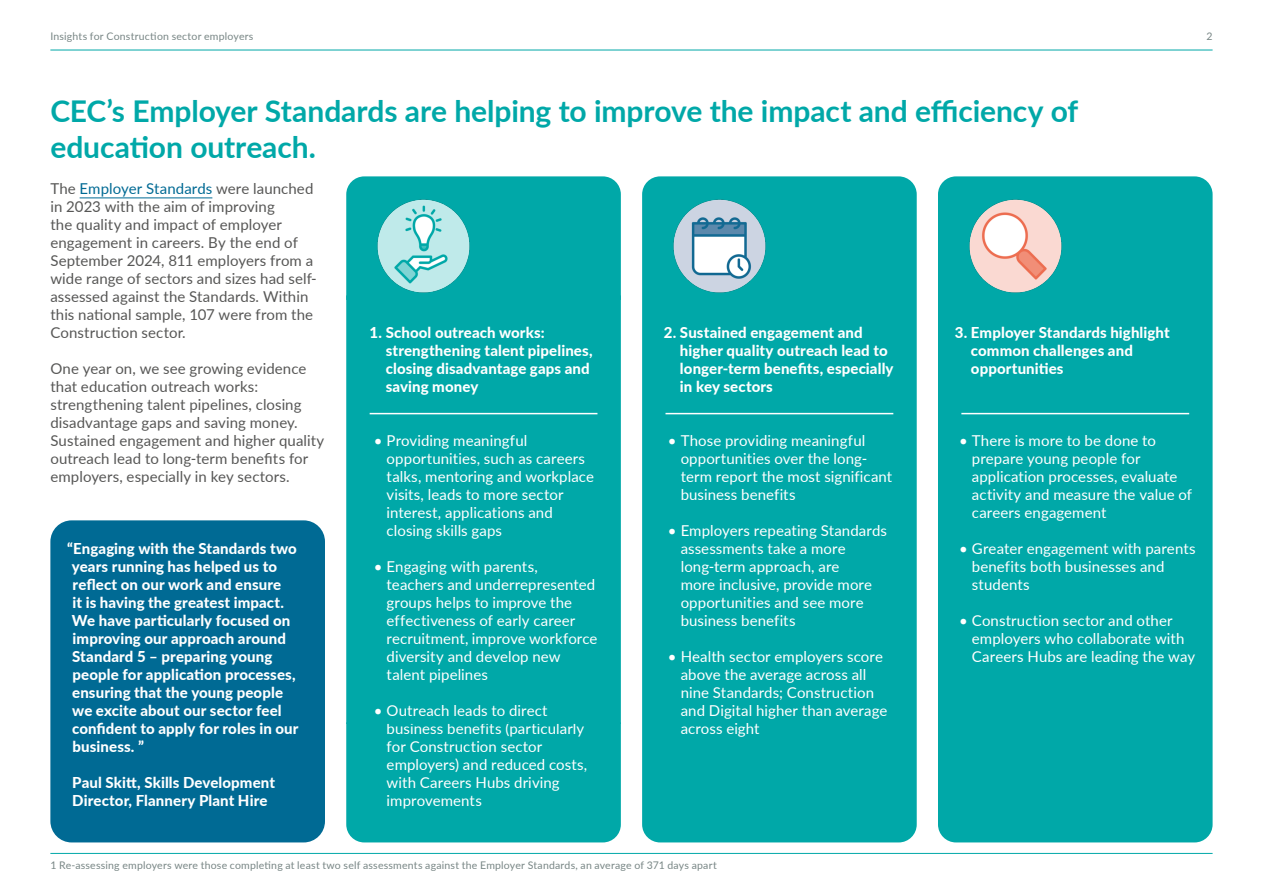
<style>
.page{position:relative;width:1263px;height:893px;background:#fff}
.page>*{position:absolute;margin:0;border:0;box-sizing:border-box;transform-origin:0 0}
.t1{font:700 30px/36px "Lato";letter-spacing:-.005em;color:#00a8a8}
.t2{font:15px/18px "Lato";letter-spacing:.005em;color:#fff}
.t3{font:800 15px/18px "Lato";letter-spacing:.01em;color:#fff}
.t4{font:15px/18px "Lato";letter-spacing:.005em;color:#575756}
.t5{font:10.5px "Lato";letter-spacing:.02em;color:#788685}
.s1{color:#006a94}
</style>
<div class="page">
<hr style="left:50px;top:50px;width:1162px;height:1px;background:#00a8a8">
<div style="left:346px;top:176px;width:275px;height:666px;background:#00a8a8;border-radius:18px"></div>
<div style="left:642px;top:176px;width:275px;height:666px;background:#00a8a8;border-radius:18px"></div>
<div style="left:938px;top:176px;width:274px;height:666px;background:#00a8a8;border-radius:18px"></div>
<hr style="left:80px;top:198px;width:132px;height:1px;background:#006a94">
<img style="left:969px;top:199px;width:93px;height:94px">
<img style="left:673px;top:199px;width:93px;height:94px">
<img style="left:377px;top:199px;width:93px;height:94px">
<hr style="left:370px;top:413px;width:227px;height:1px;background:#fff">
<hr style="left:665px;top:413px;width:228px;height:1px;background:#fff">
<hr style="left:961px;top:413px;width:228px;height:1px;background:#fff">
<div style="left:50px;top:520px;width:275px;height:322px;background:#006a94;border-radius:21px"></div>
<hr style="left:50px;top:853px;width:1162px;height:1px;background:#00a8a8">
<p class="t5" style="left:50px;top:29px;width:205px">Insights for Construction sector employers</p>
<p class="t5" style="left:1206px;top:29px;width:8px">2</p>
<h1 class="t1" style="left:50px;top:92px;width:1029px">CEC’s Employer Standards are helping to improve the impact and efficiency of education outreach.</h1>
<p class="t4" style="left:50px;top:179px;width:268px">The <span class="s1">Employer Standards</span> were launched in 2023 with the aim of improving<br>the quality and impact of employer engagement in careers. By the end of September 2024, 811 employers from a wide range of sectors and sizes had self&shy;assessed against the Standards. Within this national sample, 107 were from the Construction sector.</p>
<p class="t4" style="left:50px;top:359px;width:275px">One year on, we see growing evidence that education outreach works: strengthening talent pipelines, closing disadvantage gaps and saving money.<br>Sustained engagement and higher quality outreach lead to long-term benefits for employers, especially in key sectors.</p>
<p class="t3" style="left:386px;top:323px;width:208px;text-indent:-16px">1. School outreach works: strengthening talent pipelines, closing disadvantage gaps and saving money</p>
<p class="t3" style="left:680px;top:323px;width:215px;text-indent:-16px">2. Sustained engagement and higher quality outreach lead to longer-term benefits, especially in key sectors</p>
<p class="t3" style="left:971px;top:323px;width:200px;text-indent:-16px">3. Employer Standards highlight common challenges and opportunities</p>
<p class="t2" style="left:387px;top:431px;width:209px;text-indent:-13px">• Providing meaningful opportunities, such as careers talks, mentoring and workplace visits, leads to more sector interest, applications and closing skills gaps</p>
<p class="t2" style="left:387px;top:557px;width:212px;text-indent:-13px">• Engaging with parents, teachers and underrepresented groups helps to improve the effectiveness of early career recruitment, improve workforce diversity and develop new talent pipelines</p>
<p class="t2" style="left:387px;top:701px;width:202px;text-indent:-13px">• Outreach leads to direct business benefits (particularly for Construction sector employers) and reduced costs, with Careers Hubs driving improvements</p>
<p class="t2" style="left:681px;top:431px;width:213px;text-indent:-13px">• Those providing meaningful opportunities over the long&shy;term report the most significant business benefits</p>
<p class="t2" style="left:681px;top:521px;width:208px;text-indent:-13px">• Employers repeating Standards assessments take a more long-term approach, are<br>more inclusive, provide more opportunities and see more business benefits</p>
<p class="t2" style="left:681px;top:647px;width:208px;text-indent:-13px">• Health sector employers score above the average across all nine Standards; Construction and Digital higher than average across eight</p>
<p class="t2" style="left:972px;top:431px;width:222px;text-indent:-13px">• There is more to be done to prepare young people for application processes, evaluate activity and measure the value of careers engagement</p>
<p class="t2" style="left:972px;top:539px;width:225px;text-indent:-13px">• Greater engagement with parents benefits both businesses and students</p>
<p class="t2" style="left:972px;top:611px;width:225px;text-indent:-13px">• Construction sector and other employers who collaborate with<br>Careers Hubs are leading the way</p>
<p class="t3" style="left:72px;top:539px;width:228px;text-indent:-5px">“Engaging with the Standards two years running has helped us to reflect on our work and ensure<br>it is having the greatest impact.<br>We have particularly focused on improving our approach around<br>Standard 5 – preparing young people for application processes, ensuring that the young people we excite about our sector feel confident to apply for roles in our business. ”</p>
<p class="t3" style="left:72px;top:773px;width:204px">Paul Skitt, Skills Development<br>Director, Flannery Plant Hire</p>
<p class="t5" style="left:50px;top:857px;width:668px">1 Re-assessing employers were those completing at least two self assessments against the Employer Standards, an average of 371 days apart</p>
</div>
